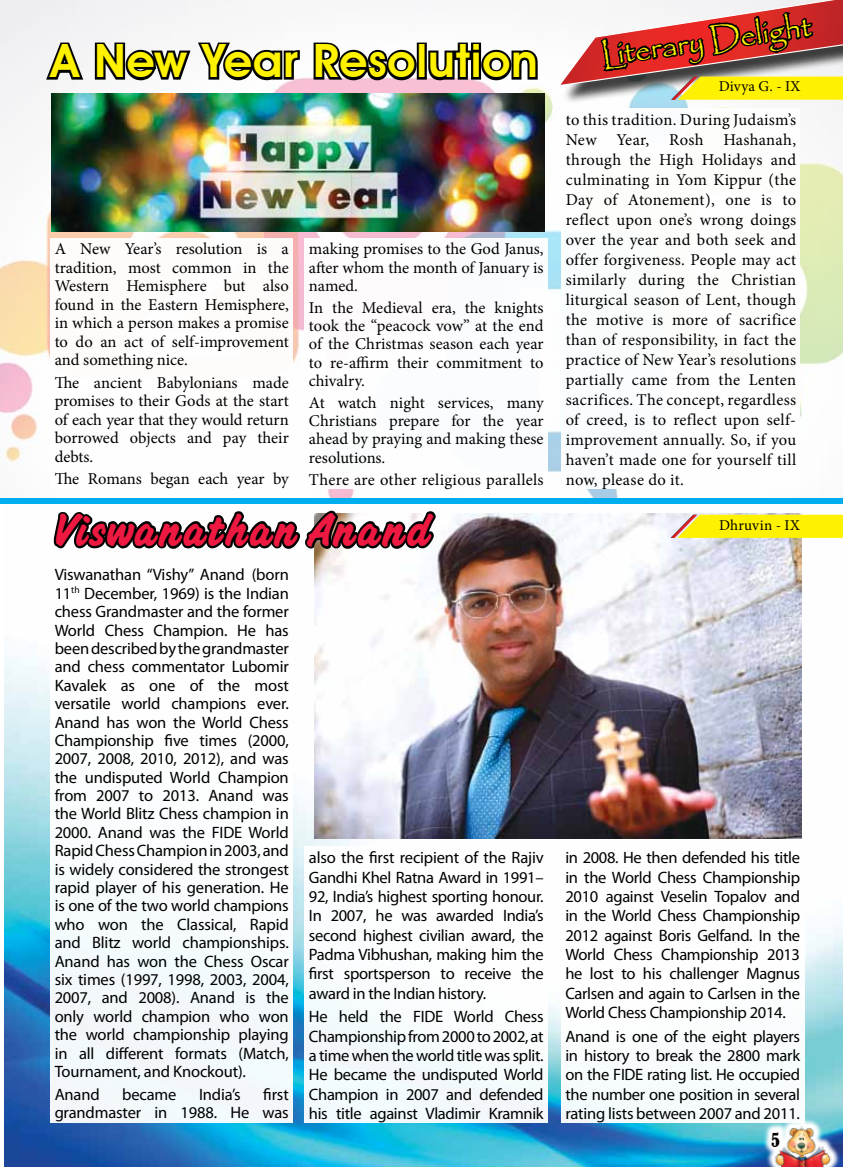
<style>
.page{position:relative;width:843px;height:1167px;background:#fff}
.page>*{position:absolute;margin:0;border:0;box-sizing:border-box;transform-origin:0 0}
.t1{font:600 45.9px "Avant Garde IT Cby BT";letter-spacing:.02em;color:#fff200}
.t2{font:700 45.9px "Bellamy";letter-spacing:.015em;color:#ed1941}
.t3{font:31.2px "Papyrus";color:#fff200}
.t4{font:condensed 18px "Bernard";color:#000}
.t5{font:16.5px/18.5px "Myriad Pro";letter-spacing:-.02em;color:#000;text-align:justify}
.t6{font:16.5px/20px "Minion Pro";color:#000;text-align:justify}
.t7{font:16.5px "Minion Pro";letter-spacing:.02em;color:#000}
.t8{font:15px "Minion Pro";letter-spacing:.02em;color:#000}
</style>
<div class="page">
<img style="left:4px;top:513px;width:838px;height:653px">
<img style="left:0;top:0;width:842px;height:497px">
<div style="left:50px;top:238px;width:243px;height:250px;background:#fff"></div>
<div style="left:50px;top:563px;width:243px;height:559px;background:#fff"></div>
<div style="left:304px;top:238px;width:244px;height:251px;background:#fff"></div>
<div style="left:304px;top:846px;width:244px;height:277px;background:#fff"></div>
<div style="left:561px;top:846px;width:243px;height:277px;background:#fff"></div>
<div style="left:561px;top:109px;width:239px;height:380px;background:#fff"></div>
<div style="left:0;top:497px;width:842px;height:6px;background:#00aeef"></div>
<svg style="left:761px;top:1116px;width:81px;height:50px"></svg>
<img style="left:771px;top:1126px;width:68px;height:40px">
<svg style="left:4px;top:1122px;width:784px;height:34px;background:#2a98cc"></svg>
<svg style="left:556px;top:0;width:286px;height:119px"></svg>
<svg style="left:43px;top:40px;width:43px;height:42px"></svg>
<svg style="left:93px;top:39px;width:209px;height:44px"></svg>
<svg style="left:311px;top:40px;width:109px;height:44px"></svg>
<div style="left:417px;top:43px;width:10px;height:37px;border:4px solid #000"></div>
<svg style="left:426px;top:40px;width:114px;height:44px"></svg>
<img style="left:315px;top:514px;width:486px;height:324px">
<svg style="left:52px;top:493px;width:386px;height:108px"></svg>
<svg style="left:670px;top:514px;width:172px;height:24px;background:#faeb1d"></svg>
<img style="left:51px;top:94px;width:493px;height:138px">
<h1 class="t1" style="left:51px;top:34px;width:488px">A New Year Resolution</h1>
<p class="t6" style="left:55px;top:240px;width:236px;line-height:18.5px">A New Year’s resolution is a tradition, most common in the Western Hemisphere but also found in the Eastern Hemisphere, in which a person makes a promise to do an act of self-improvement and something nice.</p>
<p class="t6" style="left:55px;top:373px;width:235px;line-height:18.5px">The ancient Babylonians made promises to their Gods at the start of each year that they would return borrowed objects and pay their debts.</p>
<p class="t6" style="left:55px;top:469px;width:236px">The Romans began each year by</p>
<p class="t6" style="left:309px;top:240px;width:236px;line-height:18.1px">making promises to the God Janus, after whom the month of January is named.</p>
<p class="t6" style="left:309px;top:299px;width:236px;line-height:18.1px">In the Medieval era, the knights took the “peacock vow” at the end of the Christmas season each year to re-affirm their commitment to chivalry.</p>
<p class="t6" style="left:309px;top:394px;width:236px;line-height:18.1px">At watch night services, many Christians prepare for the year ahead by praying and making these resolutions.</p>
<p class="t7" style="left:309px;top:468px;width:236px">There are other religious parallels</p>
<h2 class="t3" style="left:599px;top:36px;width:213px;rotate:-8deg">Literary Delight</h2>
<p class="t8" style="left:718px;top:77px;width:83px">Divya G. - IX</p>
<p class="t6" style="left:565px;top:110px;width:232px">to this tradition. During Judaism’s New Year, Rosh Hashanah, through the High Holidays and culminating in Yom Kippur (the Day of Atonement), one is to reflect upon one’s wrong doings over the year and both seek and offer forgiveness. People may act similarly during the Christian liturgical season of Lent, though the motive is more of sacrifice than of responsibility, in fact the practice of New Year’s resolutions partially came from the Lenten sacrifices. The concept, regardless of creed, is to reflect upon self&shy;improvement annually. So, if you haven’t made one for yourself till now, please do it.</p>
<h1 class="t2" style="left:51px;top:499px;width:380px">Viswanathan Anand</h1>
<p class="t8" style="left:719px;top:515px;width:82px">Dhruvin - IX</p>
<p class="t5" style="left:55px;top:565px;width:236px">Viswanathan “Vishy” Anand (born 11<sup>th</sup> December, 1969) is the Indian chess Grandmaster and the former World Chess Champion. He has been described by the grandmaster and chess commentator Lubomir Kavalek as one of the most versatile world champions ever.<br>Anand has won the World Chess Championship five times (2000, 2007, 2008, 2010, 2012), and was the undisputed World Champion from 2007 to 2013. Anand was the World Blitz Chess champion in 2000. Anand was the FIDE World Rapid Chess Champion in 2003, and is widely considered the strongest rapid player of his generation. He is one of the two world champions who won the Classical, Rapid and Blitz world championships.<br>Anand has won the Chess Oscar six times (1997, 1998, 2003, 2004, 2007, and 2008). Anand is the only world champion who won the world championship playing in all different formats (Match, Tournament, and Knockout).</p>
<p class="t5" style="left:55px;top:1084px;width:46px">Anand</p>
<p class="t5" style="left:122px;top:1084px;width:56px">became</p>
<p class="t5" style="left:199px;top:1084px;width:43px">India’s</p>
<p class="t5" style="left:55px;top:1084px;width:235px;text-align:right">first<br>grandmaster in 1988. He was</p>
<p class="t5" style="left:309px;top:847px;width:236px;line-height:19.4px">also the first recipient of the Rajiv Gandhi Khel Ratna Award in 1991– 92, India’s highest sporting honour.<br>In 2007, he was awarded India’s second highest civilian award, the Padma Vibhushan, making him the first sportsperson to receive the award in the Indian history.</p>
<p class="t5" style="left:309px;top:1006px;width:236px;line-height:19.4px">He held the FIDE World Chess Championship from 2000 to 2002, at a time when the world title was split.<br>He became the undisputed World Champion in 2007 and defended his title against Vladimir Kramnik</p>
<p class="t5" style="left:565px;top:847px;width:236px;line-height:19.4px">in 2008. He then defended his title in the World Chess Championship 2010 against Veselin Topalov and in the World Chess Championship 2012 against Boris Gelfand. In the World Chess Championship 2013 he lost to his challenger Magnus Carlsen and again to Carlsen in the World Chess Championship 2014.</p>
<p class="t5" style="left:565px;top:1026px;width:236px;line-height:19.4px">Anand is one of the eight players in history to break the 2800 mark on the FIDE rating list. He occupied the number one position in several rating lists between 2007 and 2011.</p>
<p class="t4" style="left:771px;top:1129px;width:10px">5</p>
</div>
